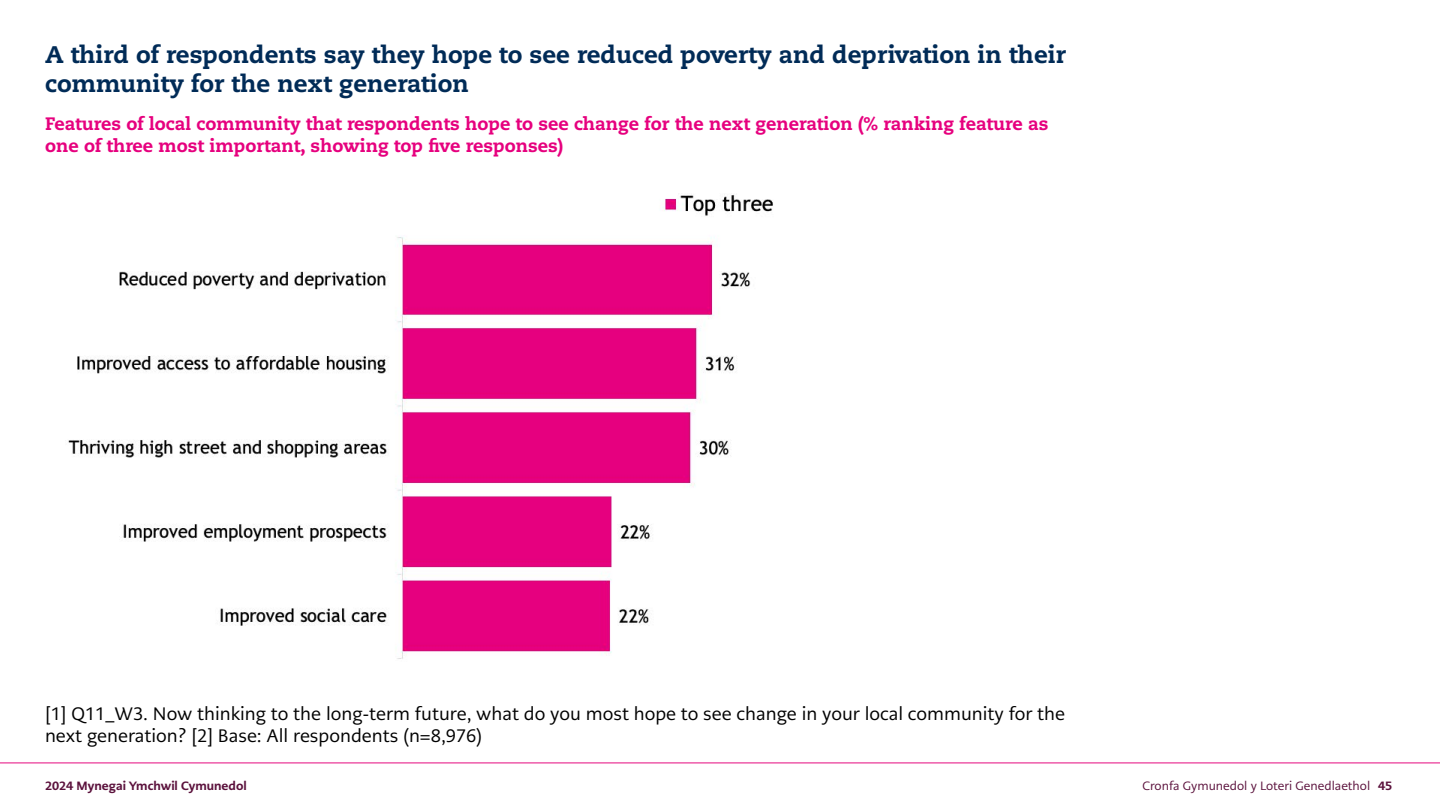
<style>
.page{position:relative;width:1440px;height:810px;background:#fff}
.page>*{position:absolute;margin:0;border:0;box-sizing:border-box;transform-origin:0 0}
.Subhead_H3{font:800 24px/28.8px "Caecilia LT Pro 85";color:#002b57}
.Body{font:18px/21.6px "PMN Caecilia Sans Text";color:#000}
.Subhead_H4{font:800 18px/21.6px "Caecilia LT Pro 85";color:#e6007e}
.t1{font:12px "PMN Caecilia Sans Text";color:#5b113c}
.t2{font:800 12px "PMN Caecilia Sans Text";color:#5b113c}
.s1{font-weight:800}
</style>
<div class="page">
<hr style="left:0;top:763px;width:1440px;height:1px;background:#e5087e">
<img style="left:68px;top:194px;width:705px;height:465px">
<h3 class="Subhead_H3" style="left:45px;top:40px;width:1022px">A third of respondents say they hope to see reduced poverty and deprivation in their community for the next generation</h3>
<h4 class="Subhead_H4" style="left:45px;top:113px;width:1005px">Features of local community that respondents hope to see change for the next generation (% ranking feature as one of three most important, showing top five responses)</h4>
<p class="Body" style="left:45px;top:703px;width:1022px">[1] Q11_W3. Now thinking to the long-term future, what do you most hope to see change in your local community for the next generation? [2] Base: All respondents (n=8,976)</p>
<p class="t2" style="left:45px;top:778px;width:203px">2024 Mynegai Ymchwil Cymunedol</p>
<p class="t1" style="left:1143px;top:778px;width:251px">Cronfa Gymunedol y Loteri Genedlaethol <span class="s1">45</span></p>
</div>
